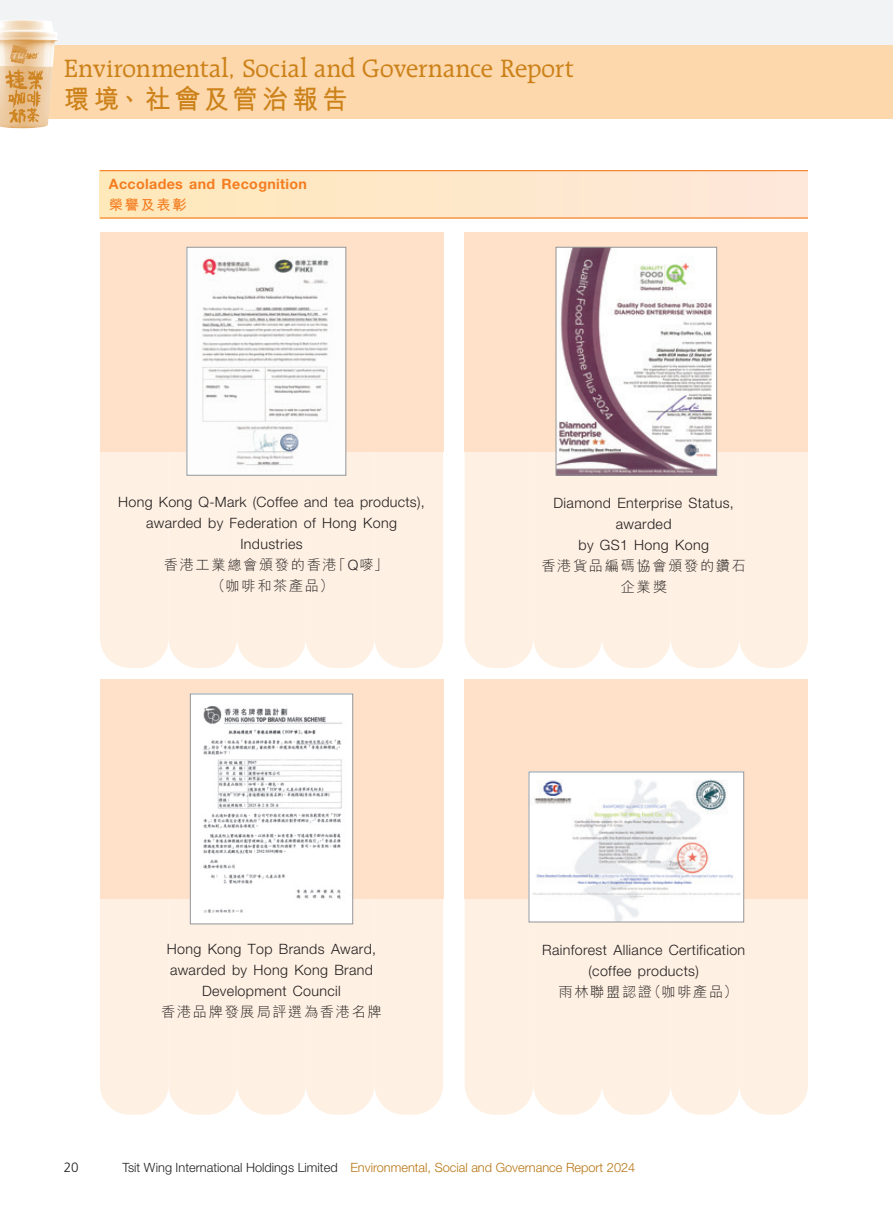
<style>
.page{position:relative;width:893px;height:1212px;background:#fff}
.page>*{position:absolute;margin:0;border:0;box-sizing:border-box;transform-origin:0 0}
.t1{font:27px "Raleigh LT Std";letter-spacing:.005em;color:#cc8119}
.t2{font:700 27px "M Hei HK";letter-spacing:.165em;color:#cc8119;scale:.95 1}
._15_Table_Stub{font:300 14.25px/21px "Helvetica Neue LT Std";letter-spacing:.025em;color:#231f20;text-align:center}
._15_Table_Stub-2{font:300 14.25px/21px "M Hei HK";letter-spacing:.115em;color:#231f20;text-align:center}
._15_Table_Stub-3{font:700 14.25px "Helvetica Neue LT Std";letter-spacing:.025em;color:#f47d21}
._15_Table_Stub-4{font:700 14.25px "M Hei HK";letter-spacing:.115em;color:#f47d21}
.t3{font:300 13.5px "Frutiger LT Std";color:#231f20}
.t4{font:300 12.75px "Helvetica Neue LT Std";color:#b87514}
.s1{font-family:"Helvetica Neue LT Std"}
.s2{color:#231f20}
</style>
<div class="page">
<div style="left:0;top:0;width:893px;height:119px;background:#fdd8ac"></div>
<div style="left:0;top:0;width:893px;height:45px;background:#f2f3f4"></div>
<img style="left:0;top:20px;width:58px;height:108px">
<div style="left:533px;top:416px;width:69px;height:252px;background:#fef0e2;border-radius:30px"></div>
<div style="left:671px;top:416px;width:68px;height:252px;background:#fef0e2;border-radius:30px"></div>
<div style="left:465px;top:416px;width:68px;height:252px;background:#fef0e2;border-radius:30px"></div>
<div style="left:602px;top:416px;width:69px;height:252px;background:#fef0e2;border-radius:30px"></div>
<div style="left:739px;top:416px;width:69px;height:252px;background:#fef0e2;border-radius:30px"></div>
<div style="left:169px;top:416px;width:68px;height:252px;background:#fef0e2;border-radius:30px"></div>
<div style="left:306px;top:416px;width:68px;height:252px;background:#fef0e2;border-radius:30px"></div>
<div style="left:100px;top:416px;width:69px;height:252px;background:#fef0e2;border-radius:30px"></div>
<div style="left:237px;top:416px;width:69px;height:252px;background:#fef0e2;border-radius:30px"></div>
<div style="left:374px;top:416px;width:69px;height:252px;background:#fef0e2;border-radius:30px"></div>
<div style="left:169px;top:863px;width:68px;height:252px;background:#fef0e2;border-radius:30px"></div>
<div style="left:306px;top:863px;width:68px;height:252px;background:#fef0e2;border-radius:30px"></div>
<div style="left:100px;top:863px;width:69px;height:252px;background:#fef0e2;border-radius:30px"></div>
<div style="left:237px;top:863px;width:69px;height:252px;background:#fef0e2;border-radius:30px"></div>
<div style="left:374px;top:863px;width:69px;height:252px;background:#fef0e2;border-radius:30px"></div>
<div style="left:533px;top:863px;width:69px;height:252px;background:#fef0e2;border-radius:30px"></div>
<div style="left:671px;top:863px;width:68px;height:252px;background:#fef0e2;border-radius:30px"></div>
<div style="left:465px;top:863px;width:68px;height:252px;background:#fef0e2;border-radius:30px"></div>
<div style="left:602px;top:863px;width:69px;height:252px;background:#fef0e2;border-radius:30px"></div>
<div style="left:739px;top:863px;width:69px;height:252px;background:#fef0e2;border-radius:30px"></div>
<div style="left:100px;top:233px;width:343px;height:219px;background:#fee1c8"></div>
<img style="left:189px;top:249px;width:155px;height:224px">
<div style="left:187px;top:247px;width:159px;height:228px;border:1px solid #939598"></div>
<div style="left:100px;top:170px;width:708px;height:49px;background:linear-gradient(to right,#fee8b9,#fee7db)"></div>
<hr style="left:100px;top:217px;width:708px;height:2px;background:#f47d21">
<hr style="left:100px;top:170px;width:708px;height:1px;background:#f47d21">
<div style="left:100px;top:679px;width:343px;height:220px;background:#fee1c8"></div>
<div style="left:465px;top:233px;width:343px;height:219px;background:#fee1c8"></div>
<div style="left:465px;top:679px;width:343px;height:220px;background:#fee1c8"></div>
<img style="left:558px;top:249px;width:157px;height:224px">
<div style="left:556px;top:247px;width:161px;height:228px;border:1px solid #939598"></div>
<img style="left:192px;top:696px;width:159px;height:226px">
<div style="left:190px;top:694px;width:163px;height:230px;border:1px solid #939598"></div>
<img style="left:531px;top:774px;width:211px;height:146px">
<div style="left:529px;top:772px;width:215px;height:150px;border:1px solid #939598"></div>
<h1 class="t1" style="left:64px;top:53px;width:512px">Environmental, Social and Governance Report</h1>
<h1 class="t2" style="left:64px;top:80px;width:300px">環境、社會及管治報告</h1>
<p class="_15_Table_Stub-3" style="left:109px;top:175px;width:200px">Accolades and Recognition</p>
<p class="_15_Table_Stub-4" style="left:109px;top:195px;width:79px">榮譽及表彰</p>
<p class="_15_Table_Stub" style="left:118px;top:491px;width:308px">Hong Kong Q-Mark (Coffee and tea products), awarded by Federation of Hong Kong<br>Industries</p>
<p class="_15_Table_Stub-2" style="left:164px;top:554px;width:226px">香港工業總會頒發的香港「<span class="s1">Q</span>嘜」（咖啡和茶產品）</p>
<p class="_15_Table_Stub" style="left:554px;top:492px;width:182px">Diamond Enterprise Status, awarded<br>by GS1 Hong Kong</p>
<p class="_15_Table_Stub-2" style="left:541px;top:555px;width:206px">香港貨品編碼協會頒發的鑽石企業獎</p>
<p class="_15_Table_Stub" style="left:167px;top:938px;width:211px">Hong Kong Top Brands Award, awarded by Hong Kong Brand<br>Development Council</p>
<p class="_15_Table_Stub-2" style="left:161px;top:1000px;width:222px">香港品牌發展局評選為香港名牌</p>
<p class="_15_Table_Stub" style="left:542px;top:939px;width:205px">Rainforest Alliance Certification (coffee products)</p>
<p class="_15_Table_Stub-2" style="left:558px;top:980px;width:181px">雨林聯盟認證（咖啡產品）</p>
<p class="t3" style="left:64px;top:1159px;width:17px">20</p>
<p class="t4" style="left:122px;top:1160px;width:514px"><span class="s2">Tsit Wing International Holdings Limited</span> Environmental, Social and Governance Report 2024</p>
</div>
